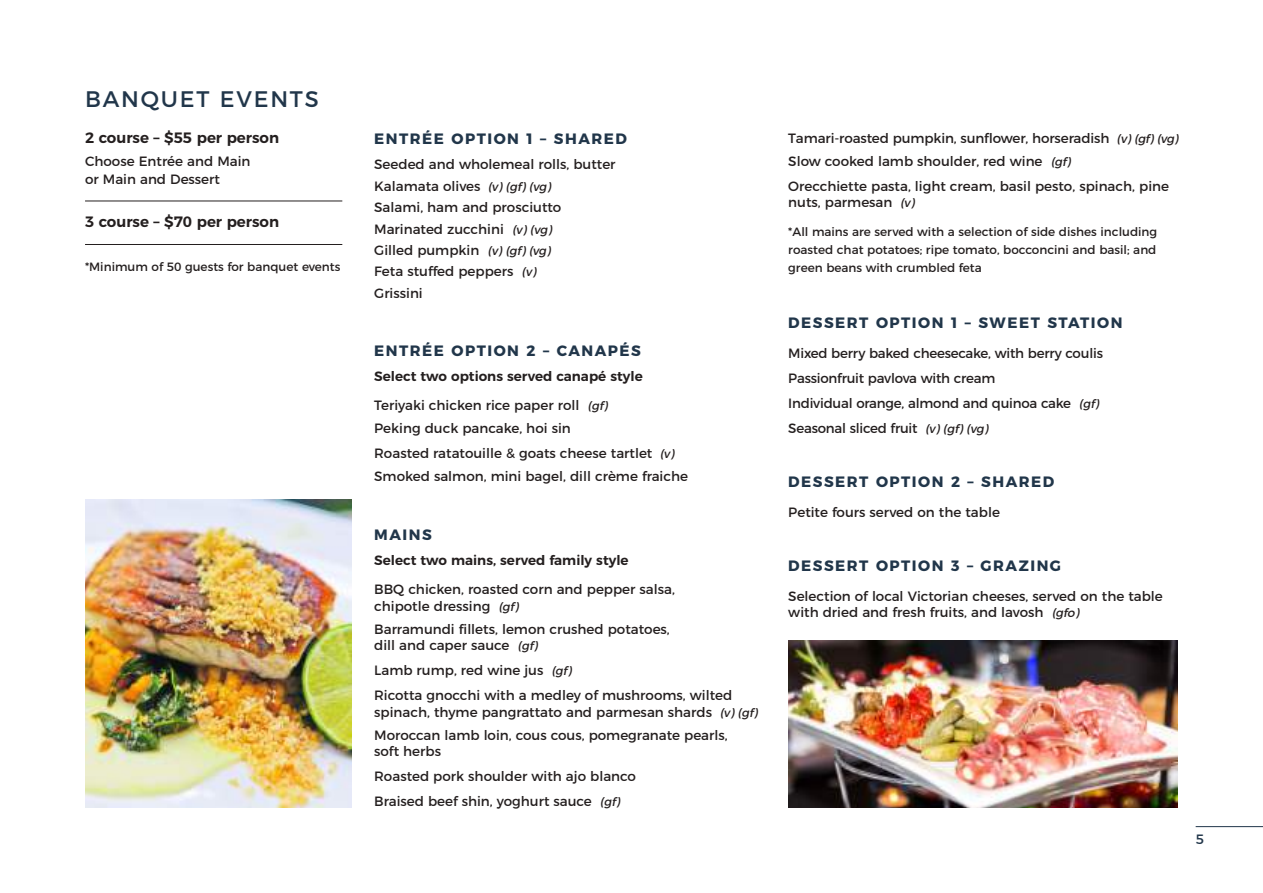
<style>
.page{position:relative;width:1263px;height:893px;background:#fff}
.page>*{position:absolute;margin:0;border:0;box-sizing:border-box;transform-origin:0 0}
.t1{font:22.5px "Montserrat";letter-spacing:.08em;color:#21364a}
.t2{font:700 15px "Montserrat";letter-spacing:.1em;color:#21364a}
.t3{font:600 15px "Montserrat";color:#241f1f}
.t4{font:13.5px/25px "Montserrat";color:#241f1f}
.t5{font:600 13.5px/29.2px "Montserrat";color:#241f1f}
.t6{font:13.5px "Montserrat";color:#21364a}
.t7{font:12px/18px "Montserrat";color:#241f1f;text-align:justify}
.s1{font-style:italic;font-size:12px}
.s2{font-weight:400}
.s3{font-weight:400;font-style:italic;font-size:12px}
</style>
<div class="page">
<hr style="left:1196px;top:826px;width:67px;height:1px;background:#21364a">
<hr style="left:85px;top:201px;width:257px;height:1px;background:#241f1f">
<hr style="left:85px;top:244px;width:257px;height:1px;background:#241f1f">
<img style="left:85px;top:500px;width:267px;height:308px">
<img style="left:788px;top:640px;width:390px;height:168px">
<h1 class="t1" style="left:85px;top:81px;width:235px">BANQUET EVENTS</h1>
<p class="t3" style="left:85px;top:126px;width:196px">2 course – $55 per person</p>
<p class="t4" style="left:85px;top:151px;width:167px;line-height:18px">Choose Entrée and Main or Main and Dessert</p>
<p class="t3" style="left:85px;top:210px;width:196px">3 course – $70 per person</p>
<p class="t7" style="left:85px;top:256px;width:257px">*Minimum of 50 guests for banquet events</p>
<p class="t2" style="left:374px;top:127px;width:254px">ENTRÉE OPTION 1 – SHARED</p>
<p class="t4" style="left:374px;top:153px;width:243px;line-height:21.5px">Seeded and wholemeal rolls, butter<br>Kalamata olives <span class="s1">(v)(gf)(vg)<br></span>Salami, ham and prosciutto<br>Marinated zucchini <span class="s1">(v)(vg)<br></span>Gilled pumpkin <span class="s1">(v)(gf)(vg)<br></span>Feta stuffed peppers <span class="s1">(v)<br></span>Grissini</p>
<p class="t2" style="left:374px;top:338px;width:268px">ENTRÉE OPTION 2 – CANAPÉS</p>
<p class="t5" style="left:374px;top:361px;width:270px">Select two options served canapé style<br><span class="s2">Teriyaki chicken rice paper roll</span> <span class="s3">(gf)</span></p>
<p class="t4" style="left:374px;top:415px;width:304px">Peking duck pancake, hoi sin<br>Roasted ratatouille &amp; goats cheese tartlet <span class="s1">(v)</span></p>
<p class="t4" style="left:374px;top:463px;width:315px">Smoked salmon, mini bagel, dill crème fraiche</p>
<p class="t2" style="left:374px;top:522px;width:59px">MAINS</p>
<p class="t5" style="left:374px;top:545px;width:256px">Select two mains, served family style</p>
<p class="t4" style="left:374px;top:580px;width:302px;line-height:16.5px">BBQ chicken, roasted corn and pepper salsa, chipotle dressing <span class="s1">(gf)</span></p>
<p class="t4" style="left:374px;top:620px;width:297px;line-height:16.5px">Barramundi fillets, lemon crushed potatoes, dill and caper sauce <span class="s1">(gf)</span></p>
<p class="t4" style="left:374px;top:657px;width:360px">Lamb rump, red wine jus <span class="s1">(gf)<br></span>Ricotta gnocchi with a medley of mushrooms, wilted</p>
<p class="t4" style="left:374px;top:699px;width:388px;line-height:23px">spinach, thyme pangrattato and parmesan shards <span class="s1">(v)(gf)<br></span>Moroccan lamb loin, cous cous, pomegranate pearls,</p>
<p class="t4" style="left:374px;top:738px;width:263px">soft herbs<br>Roasted pork shoulder with ajo blanco<br>Braised beef shin, yoghurt sauce <span class="s1">(gf)</span></p>
<p class="t4" style="left:788px;top:126px;width:394px;line-height:23px">Tamari-roasted pumpkin, sunflower, horseradish <span class="s1">(v)(gf)(vg)<br></span>Slow cooked lamb shoulder, red wine <span class="s1">(gf)</span></p>
<p class="t4" style="left:788px;top:177px;width:382px;line-height:16.5px">Orecchiette pasta, light cream, basil pesto, spinach, pine nuts, parmesan <span class="s1">(v)</span></p>
<p class="t7" style="left:788px;top:222px;width:370px">*All mains are served with a selection of side dishes including roasted chat potatoes; ripe tomato, bocconcini and basil; and green beans with crumbled feta</p>
<p class="t2" style="left:788px;top:311px;width:336px">DESSERT OPTION 1 – SWEET STATION</p>
<p class="t4" style="left:788px;top:339px;width:316px">Mixed berry baked cheesecake, with berry coulis Passionfruit pavlova with cream<br>Individual orange, almond and quinoa cake <span class="s1">(gf)<br></span>Seasonal sliced fruit <span class="s1">(v)(gf)(vg)</span></p>
<p class="t2" style="left:788px;top:470px;width:267px">DESSERT OPTION 2 – SHARED</p>
<p class="t4" style="left:788px;top:498px;width:213px">Petite fours served on the table</p>
<p class="t2" style="left:788px;top:554px;width:274px">DESSERT OPTION 3 – GRAZING</p>
<p class="t4" style="left:788px;top:586px;width:376px;line-height:16.5px">Selection of local Victorian cheeses, served on the table with dried and fresh fruits, and lavosh <span class="s1">(gfo)</span></p>
<p class="t6" style="left:1196px;top:828px;width:10px">5</p>
</div>
